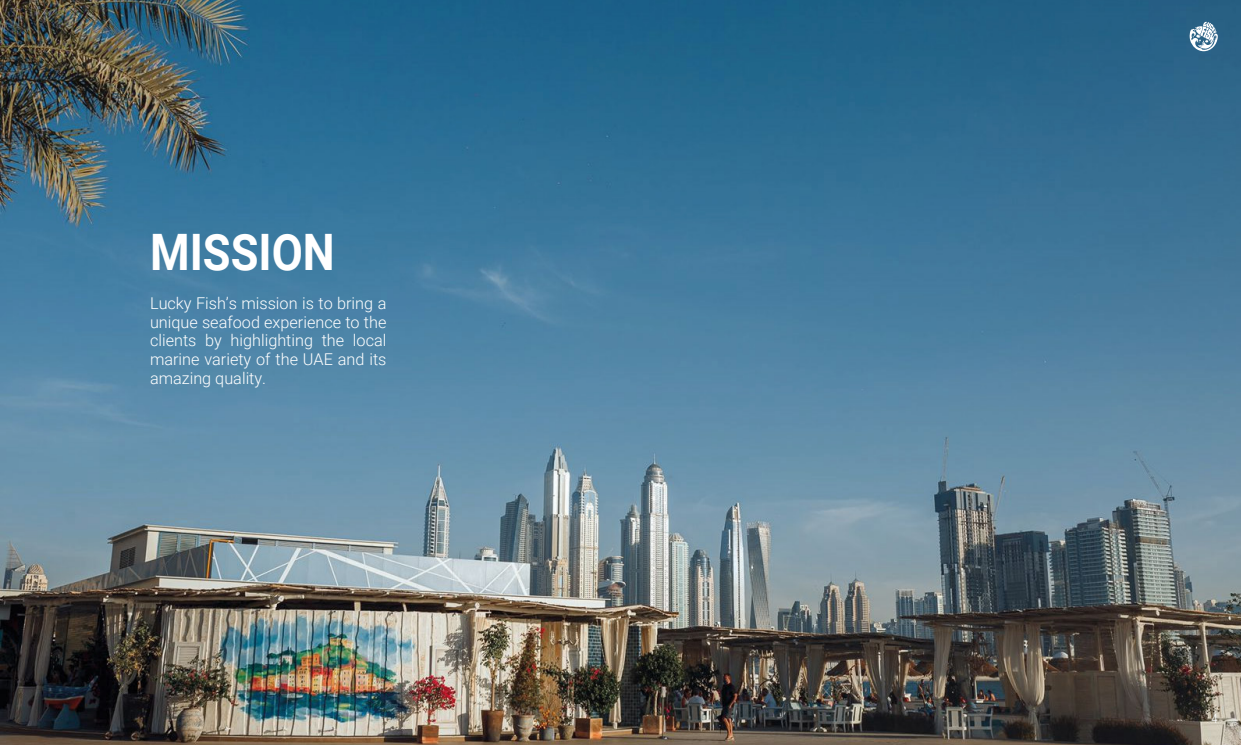
<style>
.page{position:relative;width:1241px;height:745px;background:#fff}
.page>*{position:absolute;margin:0;border:0;box-sizing:border-box;transform-origin:0 0}
.t1{font:700 50.25px "Roboto";color:#fff;scale:.9 1}
.t2{font:300 16.25px/18.8px "Roboto";color:#fff;text-align:justify}
.t3{font:300 12.5px "Roboto Condensed";color:#fff}
</style>
<div class="page">
<img style="left:0;top:0;width:1240px;height:744px">
<svg style="left:1189px;top:22px;width:28px;height:29px"></svg>
<h1 class="t1" style="left:150px;top:217px;width:207px">MISSION</h1>
<p class="t2" style="left:150px;top:293px;width:238px">Lucky Fish’s mission is to bring a unique seafood experience to the clients by highlighting the local marine variety of the UAE and its amazing quality.</p>
<p class="t3" style="left:1211px;top:709px;width:8px">4</p>
</div>
